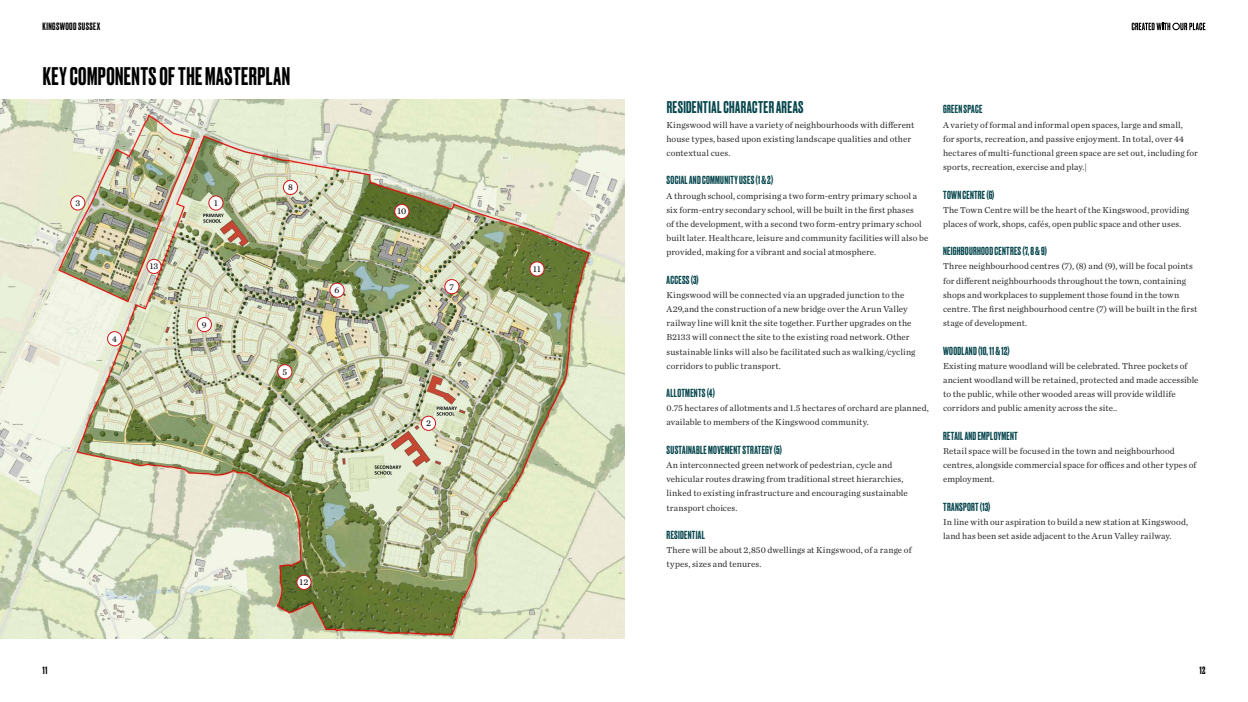
<style>
.page{position:relative;width:1248px;height:702px;background:#fff}
.page>*{position:absolute;margin:0;border:0;box-sizing:border-box;transform-origin:0 0}
.t1{font:500 24px "Druk";letter-spacing:.02em;color:#000}
.t2{font:500 16px "Druk";letter-spacing:.025em;color:#07474e}
.t3{font:500 11px "Druk";letter-spacing:.025em;color:#07474e}
.t4{font:500 10px "Druk";letter-spacing:.04em;color:#000}
.t5{font:9px/14.2px "Chronicle Text G1";letter-spacing:.01em;color:#282827}
.t6{font:9px "Chronicle Text G1";letter-spacing:.01em;color:#000}
</style>
<div class="page">
<img style="left:0;top:99px;width:624px;height:539px">
<div style="left:209px;top:196px;width:14px;height:14px;background:#fff;border-radius:50%"></div>
<div style="left:208px;top:195px;width:15px;height:15px;border:1px solid #cd171a;border-radius:50%"></div>
<div style="left:71px;top:196px;width:14px;height:14px;background:#fff;border-radius:50%"></div>
<div style="left:70px;top:195px;width:15px;height:15px;border:1px solid #cd171a;border-radius:50%"></div>
<div style="left:283px;top:180px;width:14px;height:14px;background:#fff;border-radius:50%"></div>
<div style="left:283px;top:180px;width:15px;height:15px;border:1px solid #cd171a;border-radius:50%"></div>
<div style="left:147px;top:259px;width:14px;height:14px;background:#fff;border-radius:50%"></div>
<div style="left:146px;top:259px;width:16px;height:15px;border:1px solid #cd171a;border-radius:50%"></div>
<div style="left:108px;top:331px;width:14px;height:15px;background:#fff;border-radius:50%"></div>
<div style="left:107px;top:331px;width:15px;height:15px;border:1px solid #cd171a;border-radius:50%"></div>
<div style="left:197px;top:317px;width:14px;height:14px;background:#fff;border-radius:50%"></div>
<div style="left:197px;top:317px;width:15px;height:15px;border:1px solid #cd171a;border-radius:50%"></div>
<div style="left:278px;top:364px;width:14px;height:15px;background:#fff;border-radius:50%"></div>
<div style="left:277px;top:364px;width:15px;height:15px;border:1px solid #cd171a;border-radius:50%"></div>
<div style="left:330px;top:283px;width:14px;height:14px;background:#fff;border-radius:50%"></div>
<div style="left:329px;top:282px;width:15px;height:16px;border:1px solid #cd171a;border-radius:50%"></div>
<div style="left:395px;top:204px;width:14px;height:14px;background:#fff;border-radius:50%"></div>
<div style="left:394px;top:204px;width:15px;height:15px;border:1px solid #cd171a;border-radius:50%"></div>
<div style="left:445px;top:279px;width:14px;height:15px;background:#fff;border-radius:50%"></div>
<div style="left:444px;top:279px;width:15px;height:15px;border:1px solid #cd171a;border-radius:50%"></div>
<div style="left:530px;top:262px;width:14px;height:14px;background:#fff;border-radius:50%"></div>
<div style="left:529px;top:261px;width:15px;height:15px;border:1px solid #cd171a;border-radius:50%"></div>
<div style="left:421px;top:416px;width:14px;height:14px;background:#fff;border-radius:50%"></div>
<div style="left:421px;top:415px;width:15px;height:16px;border:1px solid #cd171a;border-radius:50%"></div>
<div style="left:297px;top:575px;width:14px;height:14px;background:#fff;border-radius:50%"></div>
<div style="left:296px;top:574px;width:15px;height:16px;border:1px solid #cd171a;border-radius:50%"></div>
<svg style="left:1131px;top:23px;width:74px;height:7px"></svg>
<p class="t4" style="left:43px;top:20px;width:59px">KINGSWOOD SUSSEX</p>
<h1 class="t1" style="left:43px;top:60px;width:249px">KEY COMPONENTS OF THE MASTERPLAN</h1>
<p class="t6" style="left:75px;top:196px;width:6px">3</p>
<p class="t6" style="left:214px;top:196px;width:5px">1</p>
<p class="t6" style="left:112px;top:332px;width:6px">4</p>
<p class="t6" style="left:150px;top:259px;width:10px">13</p>
<p class="t6" style="left:202px;top:318px;width:6px">9</p>
<p class="t6" style="left:288px;top:180px;width:6px">8</p>
<p class="t6" style="left:282px;top:365px;width:6px">5</p>
<p class="t6" style="left:334px;top:283px;width:6px">6</p>
<p class="t6" style="left:397px;top:204px;width:10px">10</p>
<p class="t6" style="left:449px;top:280px;width:6px">7</p>
<p class="t6" style="left:426px;top:416px;width:6px">2</p>
<p class="t6" style="left:299px;top:575px;width:10px">12</p>
<p class="t6" style="left:533px;top:262px;width:9px">11</p>
<h2 class="t2" style="left:666px;top:97px;width:138px">RESIDENTIAL CHARACTER AREAS</h2>
<p class="t5" style="left:666px;top:117px;width:249px">Kingswood will have a variety of neighbourhoods with different house types, based upon existing landscape qualities and other contextual cues.</p>
<p class="t3" style="left:666px;top:173px;width:108px">SOCIAL AND COMMUNITY USES (1 &amp; 2)</p>
<p class="t5" style="left:666px;top:188px;width:263px">A through school, comprising a two form-entry primary school a six form-entry secondary school, will be built in the first phases<br>of the development, with a second two form-entry primary school built later. Healthcare, leisure and community facilities will also be provided, making for a vibrant and social atmosphere.</p>
<p class="t3" style="left:666px;top:272px;width:34px">ACCESS (3)</p>
<p class="t5" style="left:666px;top:287px;width:250px">Kingswood will be connected via an upgraded junction to the A29,and the construction of a new bridge over the Arun Valley railway line will knit the site together. Further upgrades on the B2133 will connect the site to the existing road network. Other sustainable links will also be facilitated such as walking/cycling corridors to public transport.</p>
<p class="t3" style="left:666px;top:385px;width:50px">ALLOTMENTS (4)</p>
<p class="t5" style="left:666px;top:400px;width:264px">0.75 hectares of allotments and 1.5 hectares of orchard are planned, available to members of the Kingswood community.</p>
<p class="t3" style="left:666px;top:442px;width:117px">SUSTAINABLE MOVEMENT STRATEGY (5)</p>
<p class="t5" style="left:666px;top:457px;width:243px">An interconnected green network of pedestrian, cycle and vehicular routes drawing from traditional street hierarchies, linked to existing infrastructure and encouraging sustainable transport choices.</p>
<p class="t3" style="left:666px;top:527px;width:40px">RESIDENTIAL</p>
<p class="t5" style="left:666px;top:542px;width:246px">There will be about 2,850 dwellings at Kingswood, of a range of types, sizes and tenures.</p>
<p class="t3" style="left:943px;top:102px;width:41px">GREEN SPACE</p>
<p class="t5" style="left:943px;top:117px;width:256px">A variety of formal and informal open spaces, large and small,<br>for sports, recreation, and passive enjoyment. In total, over 44 hectares of multi-functional green space are set out, including for sports, recreation, exercise and play.|</p>
<p class="t3" style="left:943px;top:187px;width:53px">TOWN CENTRE (6)</p>
<p class="t5" style="left:943px;top:202px;width:247px">The Town Centre will be the heart of the Kingswood, providing places of work, shops, cafés, open public space and other uses.</p>
<p class="t3" style="left:943px;top:244px;width:105px">NEIGHBOURHOOD CENTRES (7, 8 &amp; 9)</p>
<p class="t5" style="left:943px;top:259px;width:256px">Three neighbourhood centres (7), (8) and (9), will be focal points for different neighbourhoods throughout the town, containing shops and workplaces to supplement those found in the town centre. The first neighbourhood centre (7) will be built in the first stage of development.</p>
<p class="t3" style="left:943px;top:343px;width:68px">WOODLAND (10, 11 &amp; 12)</p>
<p class="t5" style="left:943px;top:358px;width:257px">Existing mature woodland will be celebrated. Three pockets of ancient woodland will be retained, protected and made accessible to the public, while other wooded areas will provide wildlife corridors and public amenity across the site..</p>
<p class="t3" style="left:943px;top:428px;width:76px">RETAIL AND EMPLOYMENT</p>
<p class="t5" style="left:943px;top:443px;width:255px">Retail space will be focused in the town and neighbourhood centres, alongside commercial space for offices and other types of employment.</p>
<p class="t3" style="left:943px;top:499px;width:49px">TRANSPORT (13)</p>
<p class="t5" style="left:943px;top:514px;width:246px">In line with our aspiration to build a new station at Kingswood, land has been set aside adjacent to the Arun Valley railway.</p>
<p class="t4" style="left:43px;top:663px;width:6px">11</p>
<p class="t4" style="left:1199px;top:663px;width:7px">12</p>
</div>
